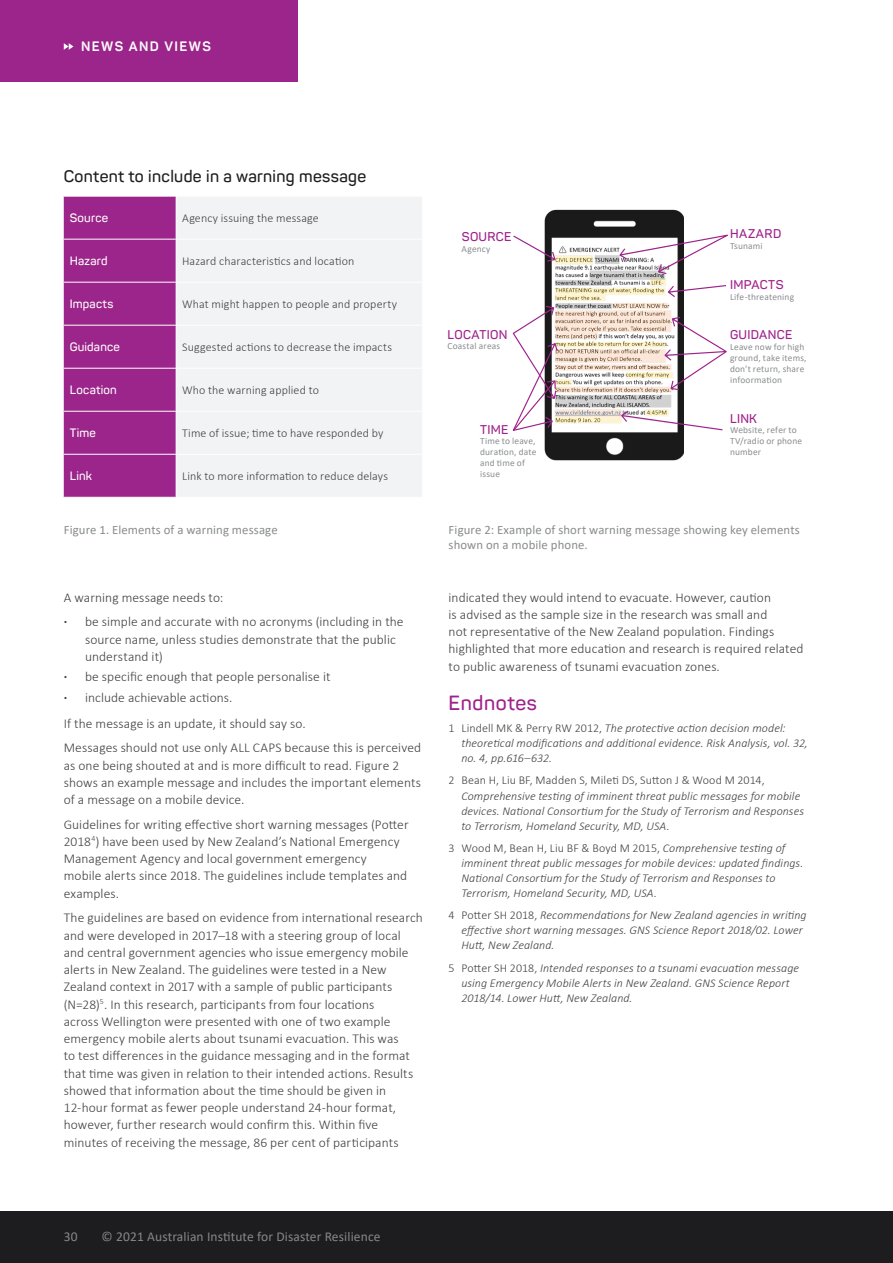
<style>
.page{position:relative;width:893px;height:1263px;background:#fff}
.page>*{position:absolute;margin:0;border:0;box-sizing:border-box;transform-origin:0 0}
.t1{font:600 20.25px "Panton";letter-spacing:.03em;color:#9f218b}
.t2{font:600 16.5px "Panton";letter-spacing:.02em;color:#1d1d1f}
.t3{font:300 13.5px/17.2px "Calibri";letter-spacing:.005em;color:#414042}
.t4{font:13.5px "Calibri";letter-spacing:.01em;color:#868788}
.t5{font:700 13.5px "Panton";letter-spacing:.11em;color:#fff}
.t6{font:12.75px/15px "Calibri";letter-spacing:.01em;color:#8a8c8e}
.t7{font:600 12.6px "Panton";letter-spacing:.025em;color:#9f218b}
.t8{font:italic 300 12px/15px "Calibri";letter-spacing:.01em;color:#414042}
.t9{font:300 12px "Calibri";letter-spacing:.01em;color:#414042}
.t10{font:600 12px "Panton";letter-spacing:.015em;color:#fff}
.t11{font:9.45px/10.9px "Calibri";letter-spacing:.02em;color:#8a8c8e}
.s1{font-weight:700}
.s2{font-style:normal}
</style>
<div class="page">
<div style="left:0;top:1212px;width:893px;height:51px;background:#1d1d1f"></div>
<div style="left:0;top:0;width:298px;height:81px;background:#9b258a"></div>
<svg style="left:64px;top:43px;width:9px;height:7px"></svg>
<div style="left:64px;top:197px;width:112px;height:300px;background:#9b258a"></div>
<div style="left:177px;top:197px;width:245px;height:300px;background:#f1f3f4"></div>
<hr style="left:64px;top:454px;width:113px;height:1px;background:#fff">
<hr style="left:64px;top:239px;width:112px;height:1px;background:#fff">
<hr style="left:176px;top:239px;width:247px;height:1px;background:#fff">
<hr style="left:64px;top:282px;width:112px;height:1px;background:#fff">
<hr style="left:176px;top:282px;width:247px;height:1px;background:#fff">
<hr style="left:64px;top:325px;width:112px;height:1px;background:#fff">
<hr style="left:176px;top:325px;width:247px;height:1px;background:#fff">
<hr style="left:64px;top:368px;width:112px;height:1px;background:#fff">
<hr style="left:176px;top:368px;width:247px;height:1px;background:#fff">
<hr style="left:64px;top:411px;width:112px;height:1px;background:#fff">
<hr style="left:176px;top:411px;width:247px;height:1px;background:#fff">
<hr style="left:177px;top:454px;width:246px;height:1px;background:#fff">
<img style="left:544px;top:209px;width:139px;height:252px">
<svg style="left:620px;top:409px;width:103px;height:22px"></svg>
<svg style="left:663px;top:316px;width:64px;height:75px"></svg>
<svg style="left:667px;top:284px;width:59px;height:14px"></svg>
<svg style="left:618px;top:233px;width:110px;height:42px"></svg>
<svg style="left:513px;top:234px;width:43px;height:29px"></svg>
<svg style="left:512px;top:305px;width:47px;height:127px"></svg>
<p class="t5" style="left:81px;top:38px;width:131px">NEWS AND VIEWS</p>
<p class="t2" style="left:64px;top:166px;width:304px">Content to include in a warning message</p>
<p class="t10" style="left:70px;top:210px;width:40px">Source</p>
<p class="t9" style="left:182px;top:211px;width:138px">Agency issuing the message</p>
<p class="t10" style="left:70px;top:253px;width:39px">Hazard</p>
<p class="t9" style="left:182px;top:254px;width:174px">Hazard characteristics and location</p>
<p class="t10" style="left:70px;top:296px;width:45px">Impacts</p>
<p class="t9" style="left:182px;top:297px;width:216px">What might happen to people and property</p>
<p class="t10" style="left:70px;top:339px;width:52px">Guidance</p>
<p class="t9" style="left:182px;top:340px;width:211px">Suggested actions to decrease the impacts</p>
<p class="t10" style="left:70px;top:382px;width:49px">Location</p>
<p class="t9" style="left:182px;top:383px;width:138px">Who the warning applied to</p>
<p class="t10" style="left:70px;top:426px;width:28px">Time</p>
<p class="t9" style="left:182px;top:426px;width:203px">Time of issue; time to have responded by</p>
<p class="t10" style="left:70px;top:469px;width:24px">Link</p>
<p class="t9" style="left:182px;top:469px;width:207px">Link to more information to reduce delays</p>
<p class="t7" style="left:462px;top:229px;width:51px">SOURCE</p>
<p class="t7" style="left:730px;top:226px;width:53px">HAZARD</p>
<p class="t11" style="left:730px;top:240px;width:34px">Tsunami</p>
<p class="t11" style="left:462px;top:243px;width:30px">Agency</p>
<p class="t7" style="left:730px;top:277px;width:55px">IMPACTS</p>
<p class="t11" style="left:730px;top:291px;width:66px">Life-threatening</p>
<p class="t7" style="left:448px;top:327px;width:61px">LOCATION</p>
<p class="t7" style="left:730px;top:327px;width:64px">GUIDANCE</p>
<p class="t11" style="left:447px;top:341px;width:54px">Coastal areas</p>
<p class="t11" style="left:730px;top:341px;width:78px">Leave now for high ground, take items, don't return, share infoormation</p>
<p class="t7" style="left:730px;top:410px;width:28px">LINK</p>
<p class="t7" style="left:480px;top:421px;width:30px">TIME</p>
<p class="t11" style="left:480px;top:435px;width:58px">Time to leave, duration, date and time of issue</p>
<p class="t11" style="left:730px;top:424px;width:74px">Website, refer to<br>TV/radio or phone number</p>
<p class="t6" style="left:64px;top:522px;width:215px">Figure 1. Elements of a warning message</p>
<p class="t6" style="left:449px;top:522px;width:353px">Figure 2: Example of short warning message showing key elements shown on a mobile phone.</p>
<p class="t3" style="left:64px;top:585px;width:341px;line-height:24.8px">A warning message needs to:<br><span class="s1">·</span> be simple and accurate with no acronyms (including in the</p>
<p class="t3" style="left:85px;top:630px;width:312px">source name, unless studies demonstrate that the public understand it)</p>
<p class="t3" style="left:64px;top:666px;width:268px;line-height:20.4px"><span class="s1">·</span> be specific enough that people personalise it <span class="s1">·</span> include achievable actions.</p>
<p class="t3" style="left:64px;top:710px;width:359px;line-height:24.8px">If the message is an update, it should say so.<br>Messages should not use only ALL CAPS because this is perceived</p>
<p class="t3" style="left:64px;top:756px;width:359px">as one being shouted at and is more difficult to read. Figure 2 shows an example message and includes the important elements of a message on a mobile device.</p>
<p class="t3" style="left:64px;top:815px;width:346px">Guidelines for writing effective short warning messages (Potter 2018<sup>4</sup>) have been used by New Zealand’s National Emergency Management Agency and local government emergency<br>mobile alerts since 2018. The guidelines include templates and examples.</p>
<p class="t3" style="left:64px;top:909px;width:361px">The guidelines are based on evidence from international research and were developed in 2017–18 with a steering group of local and central government agencies who issue emergency mobile alerts in New Zealand. The guidelines were tested in a New Zealand context in 2017 with a sample of public participants (N=28)<sup>5</sup>. In this research, participants from four locations<br>across Wellington were presented with one of two example emergency mobile alerts about tsunami evacuation. This was<br>to test differences in the guidance messaging and in the format that time was given in relation to their intended actions. Results showed that information about the time should be given in 12-hour format as fewer people understand 24-hour format, however, further research would confirm this. Within five minutes of receiving the message, 86 per cent of participants</p>
<p class="t3" style="left:449px;top:588px;width:356px">indicated they would intend to evacuate. However, caution<br>is advised as the sample size in the research was small and<br>not representative of the New Zealand population. Findings highlighted that more education and research is required related to public awareness of tsunami evacuation zones.</p>
<h1 class="t1" style="left:449px;top:690px;width:90px">Endnotes</h1>
<p class="t8" style="left:461px;top:720px;width:348px;text-indent:-13px"><span class="s2">1 Lindell MK &amp; Perry RW 2012,</span> The protective action decision model: theoretical modifications and additional evidence. Risk Analysis, vol. 32, no. 4, pp.616–632.</p>
<p class="t9" style="left:449px;top:773px;width:317px">2 Bean H, Liu BF, Madden S, Mileti DS, Sutton J &amp; Wood M 2014,</p>
<p class="t8" style="left:461px;top:788px;width:344px">Comprehensive testing of imminent threat public messages for mobile devices. National Consortium for the Study of Terrorism and Responses to Terrorism, Homeland Security, MD, USA.</p>
<p class="t8" style="left:461px;top:840px;width:343px;text-indent:-13px"><span class="s2">3 Wood M, Bean H, Liu BF &amp; Boyd M 2015,</span> Comprehensive testing of imminent threat public messages for mobile devices: updated findings.<br>National Consortium for the Study of Terrorism and Responses to Terrorism, Homeland Security, MD, USA.</p>
<p class="t8" style="left:461px;top:908px;width:347px;text-indent:-13px"><span class="s2">4 Potter SH 2018,</span> Recommendations for New Zealand agencies in writing effective short warning messages. GNS Science Report 2018/02. Lower<br>Hutt, New Zealand.</p>
<p class="t8" style="left:461px;top:960px;width:339px;text-indent:-13px"><span class="s2">5 Potter SH 2018,</span> Intended responses to a tsunami evacuation message using Emergency Mobile Alerts in New Zealand. GNS Science Report<br>2018/14. Lower Hutt, New Zealand.</p>
<p class="t4" style="left:64px;top:1227px;width:15px">30</p>
<p class="t4" style="left:102px;top:1227px;width:280px">© 2021 Australian Institute for Disaster Resilience</p>
</div>
